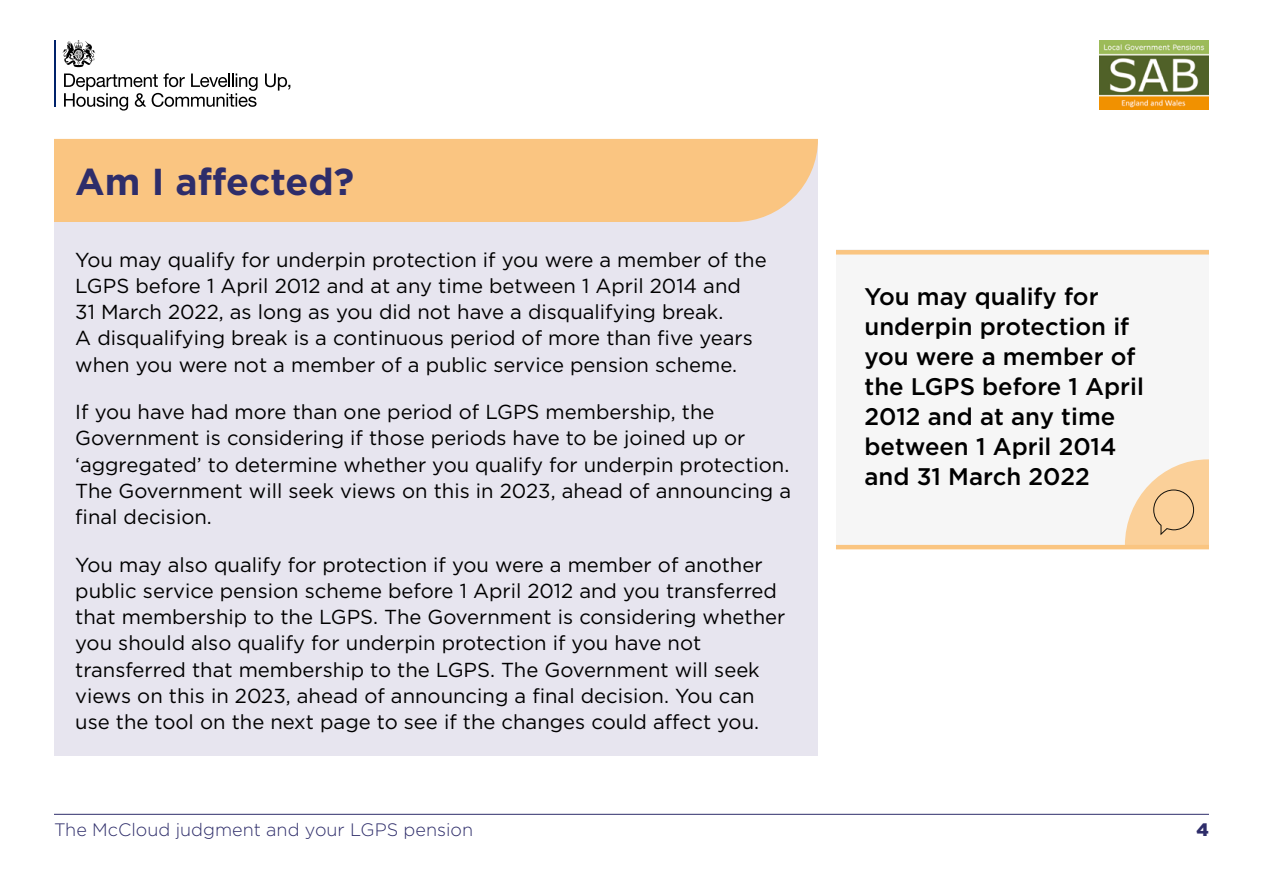
<style>
.page{position:relative;width:1263px;height:893px;background:#fff}
.page>*{position:absolute;margin:0;border:0;box-sizing:border-box;transform-origin:0 0}
.H1{font:700 37.5px "Gotham";color:#2e2d6a}
.t1{font:500 24px/30px "Gotham";color:#000}
.Body{font:20.25px/26.2px "Gotham";color:#000}
.t2{font:300 18px "Gotham";color:#2e2d6a}
.t3{font:900 18px "Gotham";color:#2e2d6a}
</style>
<div class="page">
<div style="left:54px;top:139px;width:764px;height:616px;background:#e7e5ef"></div>
<img style="left:1099px;top:41px;width:110px;height:69px">
<hr style="left:55px;top:40px;width:1px;height:67px;background:#00226a">
<svg style="left:265px;top:74px;width:25px;height:17px"></svg>
<svg style="left:64px;top:73px;width:194px;height:38px"></svg>
<svg style="left:62px;top:40px;width:33px;height:27px"></svg>
<hr style="left:54px;top:814px;width:1155px;height:1px;background:#2e2d6a">
<div style="left:54px;top:139px;width:764px;height:83px;background:#fac581"></div>
<div style="left:836px;top:250px;width:373px;height:297px;background:#f6f6f6"></div>
<div style="left:836px;top:250px;width:373px;height:5px;background:#fac581"></div>
<hr style="left:836px;top:545px;width:373px;height:4px;background:#fac581">
<svg style="left:1125px;top:459px;width:84px;height:86px"></svg>
<p class="H1" style="left:75px;top:160px;width:280px">Am I affected?</p>
<p class="Body" style="left:75px;top:246px;width:693px">You may qualify for underpin protection if you were a member of the LGPS before 1 April 2012 and at any time between 1 April 2014 and<br>31 March 2022, as long as you did not have a disqualifying break.<br>A disqualifying break is a continuous period of more than five years when you were not a member of a public service pension scheme.</p>
<p class="Body" style="left:75px;top:398px;width:717px">If you have had more than one period of LGPS membership, the Government is considering if those periods have to be joined up or ‘aggregated’ to determine whether you qualify for underpin protection.<br>The Government will seek views on this in 2023, ahead of announcing a final decision.</p>
<p class="Body" style="left:75px;top:551px;width:711px">You may also qualify for protection if you were a member of another public service pension scheme before 1 April 2012 and you transferred that membership to the LGPS. The Government is considering whether you should also qualify for underpin protection if you have not transferred that membership to the LGPS. The Government will seek views on this in 2023, ahead of announcing a final decision. You can use the tool on the next page to see if the changes could affect you.</p>
<p class="t1" style="left:864px;top:281px;width:281px">You may qualify for underpin protection if you were a member of the LGPS before 1 April<br>2012 and at any time between 1 April 2014 and 31 March 2022</p>
<p class="t2" style="left:54px;top:820px;width:421px">The McCloud judgment and your LGPS pension</p>
<p class="t3" style="left:1196px;top:819px;width:14px">4</p>
</div>
